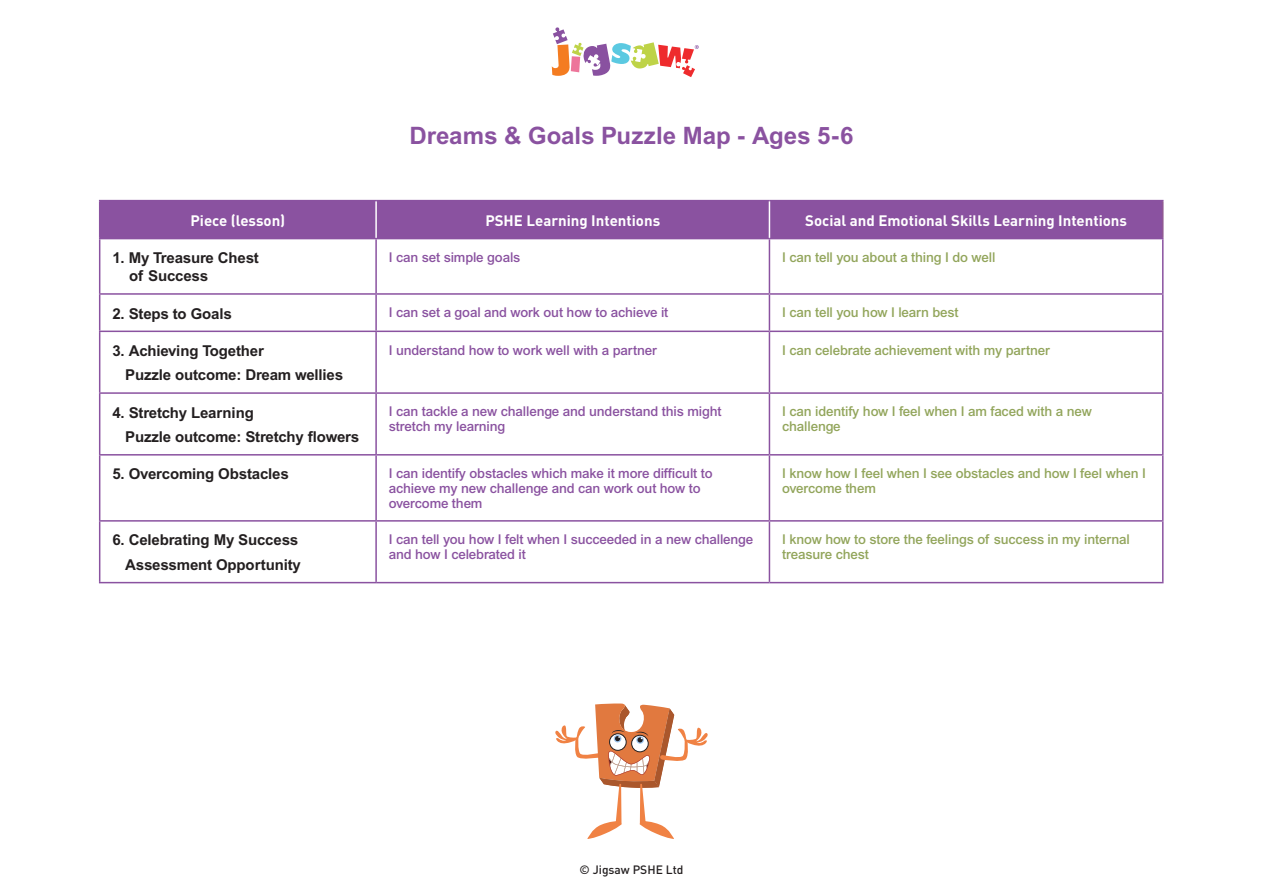
<style>
.page{position:relative;width:1263px;height:893px;background:#fff}
.page>*{position:absolute;margin:0;border:0;box-sizing:border-box;transform-origin:0 0}
.t1{font:700 24px "Arial";color:#8a52a0}
.t2{font:700 15px/18px "Arial";letter-spacing:-.01em;color:#231f20}
.t3{font:700 15px "DIN";color:#fff}
.t4{font:500 13.5px/15px "Arial";letter-spacing:-.01em;color:#8a52a0}
.t5{font:500 13.5px/15px "Arial";letter-spacing:-.01em;color:#92a55b}
.t6{font:500 12px "DIN";color:#231f20}
</style>
<div class="page">
<svg style="left:552px;top:27px;width:147px;height:50px"></svg>
<div style="left:100px;top:201px;width:1062px;height:37px;background:#8a52a0"></div>
<hr style="left:99px;top:238px;width:277px;height:1px;background:#8a52a0">
<hr style="left:99px;top:239px;width:1px;height:54px;background:#8a52a0">
<hr style="left:376px;top:238px;width:393px;height:1px;background:#8a52a0">
<hr style="left:375px;top:239px;width:2px;height:54px;background:#8a52a0">
<hr style="left:769px;top:239px;width:1px;height:54px;background:#8a52a0">
<hr style="left:1162px;top:239px;width:1px;height:54px;background:#8a52a0">
<hr style="left:99px;top:293px;width:277px;height:2px;background:#8a52a0">
<hr style="left:99px;top:295px;width:1px;height:36px;background:#8a52a0">
<hr style="left:376px;top:293px;width:393px;height:2px;background:#8a52a0">
<hr style="left:375px;top:295px;width:2px;height:36px;background:#8a52a0">
<hr style="left:769px;top:293px;width:394px;height:2px;background:#8a52a0">
<hr style="left:769px;top:295px;width:1px;height:36px;background:#8a52a0">
<hr style="left:1162px;top:295px;width:1px;height:36px;background:#8a52a0">
<hr style="left:99px;top:331px;width:277px;height:1px;background:#8a52a0">
<hr style="left:99px;top:332px;width:1px;height:60px;background:#8a52a0">
<hr style="left:376px;top:331px;width:393px;height:1px;background:#8a52a0">
<hr style="left:375px;top:332px;width:2px;height:60px;background:#8a52a0">
<hr style="left:769px;top:331px;width:394px;height:1px;background:#8a52a0">
<hr style="left:769px;top:332px;width:1px;height:60px;background:#8a52a0">
<hr style="left:1162px;top:332px;width:1px;height:60px;background:#8a52a0">
<hr style="left:99px;top:392px;width:277px;height:2px;background:#8a52a0">
<hr style="left:99px;top:394px;width:1px;height:60px;background:#8a52a0">
<hr style="left:376px;top:392px;width:393px;height:2px;background:#8a52a0">
<hr style="left:375px;top:394px;width:2px;height:60px;background:#8a52a0">
<hr style="left:769px;top:392px;width:394px;height:2px;background:#8a52a0">
<hr style="left:769px;top:394px;width:1px;height:60px;background:#8a52a0">
<hr style="left:1162px;top:394px;width:1px;height:60px;background:#8a52a0">
<hr style="left:99px;top:454px;width:277px;height:2px;background:#8a52a0">
<hr style="left:99px;top:456px;width:1px;height:64px;background:#8a52a0">
<hr style="left:376px;top:454px;width:393px;height:2px;background:#8a52a0">
<hr style="left:375px;top:456px;width:2px;height:64px;background:#8a52a0">
<hr style="left:769px;top:454px;width:394px;height:2px;background:#8a52a0">
<hr style="left:769px;top:456px;width:1px;height:64px;background:#8a52a0">
<hr style="left:1162px;top:456px;width:1px;height:64px;background:#8a52a0">
<hr style="left:99px;top:520px;width:277px;height:2px;background:#8a52a0">
<hr style="left:99px;top:522px;width:1px;height:60px;background:#8a52a0">
<hr style="left:376px;top:520px;width:393px;height:2px;background:#8a52a0">
<hr style="left:375px;top:522px;width:2px;height:60px;background:#8a52a0">
<hr style="left:769px;top:520px;width:394px;height:2px;background:#8a52a0">
<hr style="left:769px;top:522px;width:1px;height:60px;background:#8a52a0">
<hr style="left:1162px;top:522px;width:1px;height:60px;background:#8a52a0">
<hr style="left:99px;top:582px;width:277px;height:1px;background:#8a52a0">
<hr style="left:376px;top:582px;width:393px;height:1px;background:#8a52a0">
<hr style="left:769px;top:582px;width:394px;height:1px;background:#8a52a0">
<hr style="left:769px;top:238px;width:394px;height:1px;background:#8a52a0">
<hr style="left:99px;top:200px;width:277px;height:1px;background:#8a52a0">
<hr style="left:99px;top:201px;width:1px;height:37px;background:#8a52a0">
<hr style="left:376px;top:200px;width:393px;height:1px;background:#8a52a0">
<hr style="left:769px;top:200px;width:394px;height:1px;background:#8a52a0">
<hr style="left:1162px;top:201px;width:1px;height:37px;background:#8e5891">
<hr style="left:375px;top:201px;width:2px;height:37px;background:#fff">
<hr style="left:769px;top:201px;width:1px;height:37px;background:#fff">
<svg style="left:555px;top:703px;width:153px;height:136px"></svg>
<p class="t1" style="left:409px;top:122px;width:446px">Dreams &amp; Goals Puzzle Map - Ages 5-6</p>
<p class="t3" style="left:190px;top:211px;width:96px">Piece (lesson)</p>
<p class="t3" style="left:485px;top:211px;width:176px">PSHE Learning Intentions</p>
<p class="t3" style="left:805px;top:211px;width:323px">Social and Emotional Skills Learning Intentions</p>
<p class="t2" style="left:129px;top:249px;width:131px;text-indent:-17px">1. My Treasure Chest of Success</p>
<p class="t4" style="left:389px;top:250px;width:133px">I can set simple goals</p>
<p class="t5" style="left:782px;top:250px;width:215px">I can tell you about a thing I do well</p>
<p class="t2" style="left:112px;top:304px;width:121px">2. Steps to Goals</p>
<p class="t4" style="left:389px;top:305px;width:281px">I can set a goal and work out how to achieve it</p>
<p class="t5" style="left:782px;top:305px;width:178px">I can tell you how I learn best</p>
<p class="t2" style="left:112px;top:341px;width:153px">3. Achieving Together</p>
<p class="t2" style="left:125px;top:366px;width:219px">Puzzle outcome: Dream wellies</p>
<p class="t4" style="left:389px;top:342px;width:270px">I understand how to work well with a partner</p>
<p class="t5" style="left:782px;top:342px;width:269px">I can celebrate achievement with my partner</p>
<p class="t2" style="left:112px;top:403px;width:143px">4. Stretchy Learning</p>
<p class="t2" style="left:125px;top:428px;width:235px">Puzzle outcome: Stretchy flowers</p>
<p class="t4" style="left:389px;top:404px;width:334px">I can tackle a new challenge and understand this might stretch my learning</p>
<p class="t5" style="left:782px;top:404px;width:311px">I can identify how I feel when I am faced with a new challenge</p>
<p class="t2" style="left:112px;top:465px;width:178px">5. Overcoming Obstacles</p>
<p class="t4" style="left:389px;top:466px;width:325px">I can identify obstacles which make it more difficult to achieve my new challenge and can work out how to overcome them</p>
<p class="t5" style="left:782px;top:466px;width:365px">I know how I feel when I see obstacles and how I feel when I overcome them</p>
<p class="t2" style="left:112px;top:531px;width:187px">6. Celebrating My Success</p>
<p class="t2" style="left:125px;top:555px;width:177px">Assessment Opportunity</p>
<p class="t4" style="left:389px;top:532px;width:366px">I can tell you how I felt when I succeeded in a new challenge and how I celebrated it</p>
<p class="t5" style="left:782px;top:532px;width:349px">I know how to store the feelings of success in my internal treasure chest</p>
<p class="t6" style="left:579px;top:862px;width:105px">© Jigsaw PSHE Ltd</p>
</div>
